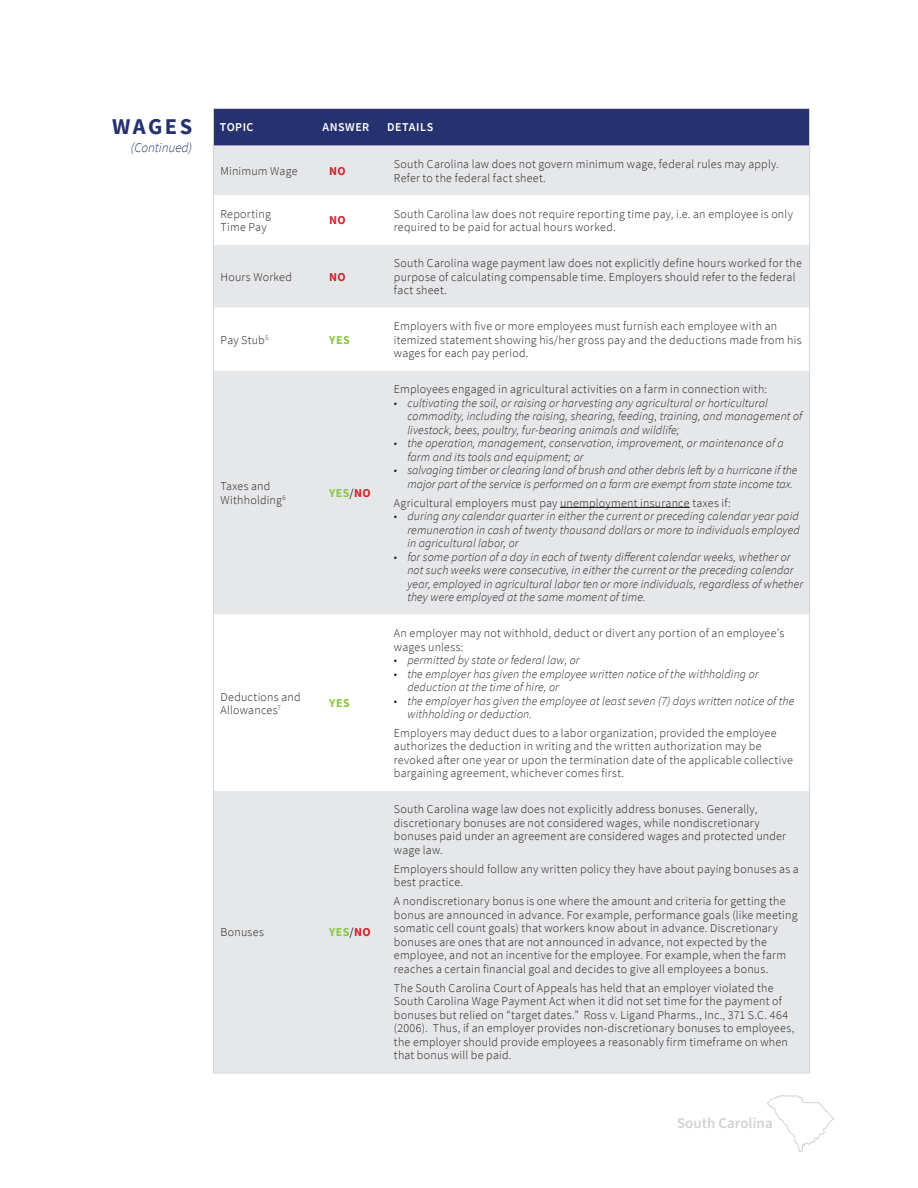
<style>
.page{position:relative;width:918px;height:1188px;background:#fff}
.page>*{position:absolute;margin:0;border:0;box-sizing:border-box;transform-origin:0 0}
.t1{font:700 22.5px "Source Sans Pro";letter-spacing:.11em;color:#26316f}
.t2{font:600 15px "Source Sans Pro";color:#d1d2d4}
.t3{font:italic 300 13.5px "Source Sans Pro";letter-spacing:-.01em;color:#26316f}
.Row_Categories{font:300 12px/13.5px "Source Sans Pro";letter-spacing:.02em;color:#231f20}
.t4{font:italic 300 12px/13.5px "Source Sans Pro";letter-spacing:.01em;color:#231f20}
.Column_Headers{font:600 12px "Source Sans Pro";letter-spacing:.045em;color:#fff}
.Row_Categories-2{font:700 12px "Source Sans Pro";letter-spacing:.03em;color:#8cc641}
.Row_Categories-3{font:700 12px "Source Sans Pro";color:#d1232a}
.Row_Categories_YES{font:700 12px "Source Sans Pro";letter-spacing:.045em;color:#8cc641}
.s1{font-weight:400;color:#231f20}
.s2{color:#d1232a}
</style>
<div class="page">
<div style="left:215px;top:110px;width:593px;height:36px;background:#26316f"></div>
<div style="left:215px;top:146px;width:593px;height:925px;background:#e6e7e9"></div>
<svg style="left:215px;top:195px;width:593px;height:596px;fill:#e6e7e9"></svg>
<hr style="left:560px;top:507px;width:130px;height:1px;background:#231f20">
<svg style="left:767px;top:1095px;width:68px;height:58px"></svg>
<p class="t1" style="left:112px;top:112px;width:82px">WAGES</p>
<p class="t3" style="left:131px;top:139px;width:63px">(Continued)</p>
<p class="Column_Headers" style="left:220px;top:119px;width:35px">TOPIC</p>
<p class="Column_Headers" style="left:322px;top:119px;width:48px">ANSWER</p>
<p class="Column_Headers" style="left:387px;top:119px;width:48px">DETAILS</p>
<p class="Row_Categories" style="left:221px;top:164px;width:78px">Minimum Wage</p>
<p class="Row_Categories-3" style="left:329px;top:163px;width:18px">NO</p>
<p class="Row_Categories" style="left:394px;top:157px;width:387px">South Carolina law does not govern minimum wage, federal rules may apply.<br>Refer to the federal fact sheet.</p>
<p class="Row_Categories" style="left:221px;top:207px;width:52px">Reporting<br>Time Pay</p>
<p class="Row_Categories-3" style="left:329px;top:212px;width:18px">NO</p>
<p class="Row_Categories" style="left:394px;top:207px;width:400px">South Carolina law does not require reporting time pay, i.e. an employee is only required to be paid for actual hours worked.</p>
<p class="Row_Categories" style="left:221px;top:270px;width:73px">Hours Worked</p>
<p class="Row_Categories-3" style="left:329px;top:269px;width:18px">NO</p>
<p class="Row_Categories" style="left:394px;top:256px;width:410px">South Carolina wage payment law does not explicitly define hours worked for the purpose of calculating compensable time. Employers should refer to the federal fact sheet.</p>
<p class="Row_Categories" style="left:221px;top:333px;width:49px">Pay Stub<sup>5</sup></p>
<p class="Row_Categories_YES" style="left:329px;top:332px;width:22px">YES</p>
<p class="Row_Categories" style="left:221px;top:480px;width:67px">Taxes and<br>Withholding<sup>6</sup></p>
<p class="Row_Categories-2" style="left:329px;top:485px;width:43px">YES<span class="s1">/</span><span class="s2">NO</span></p>
<p class="Row_Categories" style="left:221px;top:690px;width:82px">Deductions and<br>Allowances<sup>7</sup></p>
<p class="Row_Categories_YES" style="left:329px;top:695px;width:22px">YES</p>
<p class="Row_Categories" style="left:221px;top:926px;width:45px">Bonuses</p>
<p class="Row_Categories-2" style="left:329px;top:924px;width:43px">YES<span class="s1">/</span><span class="s2">NO</span></p>
<p class="Row_Categories" style="left:394px;top:319px;width:409px">Employers with five or more employees must furnish each employee with an itemized statement showing his/her gross pay and the deductions made from his wages for each pay period.</p>
<p class="Row_Categories" style="left:394px;top:382px;width:375px">Employees engaged in agricultural activities on a farm in connection with:</p>
<p class="t4" style="left:407px;top:396px;width:396px;text-indent:-14px">• cultivating the soil, or raising or harvesting any agricultural or horticultural commodity, including the raising, shearing, feeding, training, and management of livestock, bees, poultry, fur-bearing animals and wildlife;</p>
<p class="t4" style="left:407px;top:436px;width:378px;text-indent:-14px">• the operation, management, conservation, improvement, or maintenance of a farm and its tools and equipment; or</p>
<p class="t4" style="left:407px;top:463px;width:392px;text-indent:-14px">• salvaging timber or clearing land of brush and other debris left by a hurricane if the major part of the service is performed on a farm are exempt from state income tax.</p>
<p class="Row_Categories" style="left:394px;top:496px;width:338px">Agricultural employers must pay unemployment insurance taxes if:</p>
<p class="t4" style="left:407px;top:509px;width:394px;text-align:justify;text-indent:-14px">• during any calendar quarter in either the current or preceding calendar year paid remuneration in cash of twenty thousand dollars or more to individuals employed in agricultural labor, or</p>
<p class="t4" style="left:407px;top:550px;width:397px;text-indent:-14px">• for some portion of a day in each of twenty different calendar weeks, whether or not such weeks were consecutive, in either the current or the preceding calendar year, employed in agricultural labor ten or more individuals, regardless of whether they were employed at the same moment of time.</p>
<p class="Row_Categories" style="left:394px;top:626px;width:392px">An employer may not withhold, deduct or divert any portion of an employee’s wages unless:</p>
<p class="t4" style="left:394px;top:653px;width:187px">• permitted by state or federal law, or</p>
<p class="t4" style="left:407px;top:667px;width:353px;text-indent:-14px">• the employer has given the employee written notice of the withholding or deduction at the time of hire, or</p>
<p class="t4" style="left:407px;top:694px;width:388px;text-indent:-14px">• the employer has given the employee at least seven (7) days written notice of the withholding or deduction.</p>
<p class="Row_Categories" style="left:394px;top:726px;width:401px">Employers may deduct dues to a labor organization, provided the employee authorizes the deduction in writing and the written authorization may be revoked after one year or upon the termination date of the applicable collective bargaining agreement, whichever comes first.</p>
<p class="Row_Categories" style="left:394px;top:803px;width:394px">South Carolina wage law does not explicitly address bonuses. Generally, discretionary bonuses are not considered wages, while nondiscretionary bonuses paid under an agreement are considered wages and protected under wage law.</p>
<p class="Row_Categories" style="left:394px;top:862px;width:406px">Employers should follow any written policy they have about paying bonuses as a best practice.</p>
<p class="Row_Categories" style="left:394px;top:895px;width:405px">A nondiscretionary bonus is one where the amount and criteria for getting the bonus are announced in advance. For example, performance goals (like meeting somatic cell count goals) that workers know about in advance. Discretionary bonuses are ones that are not announced in advance, not expected by the employee, and not an incentive for the employee. For example, when the farm reaches a certain financial goal and decides to give all employees a bonus.</p>
<p class="Row_Categories" style="left:394px;top:981px;width:402px">The South Carolina Court of Appeals has held that an employer violated the South Carolina Wage Payment Act when it did not set time for the payment of bonuses but relied on “target dates.” Ross v. Ligand Pharms., Inc., 371 S.C. 464 (2006). Thus, if an employer provides non-discretionary bonuses to employees, the employer should provide employees a reasonably firm timeframe on when that bonus will be paid.</p>
<p class="t2" style="left:677px;top:1113px;width:97px">South Carolina</p>
</div>
